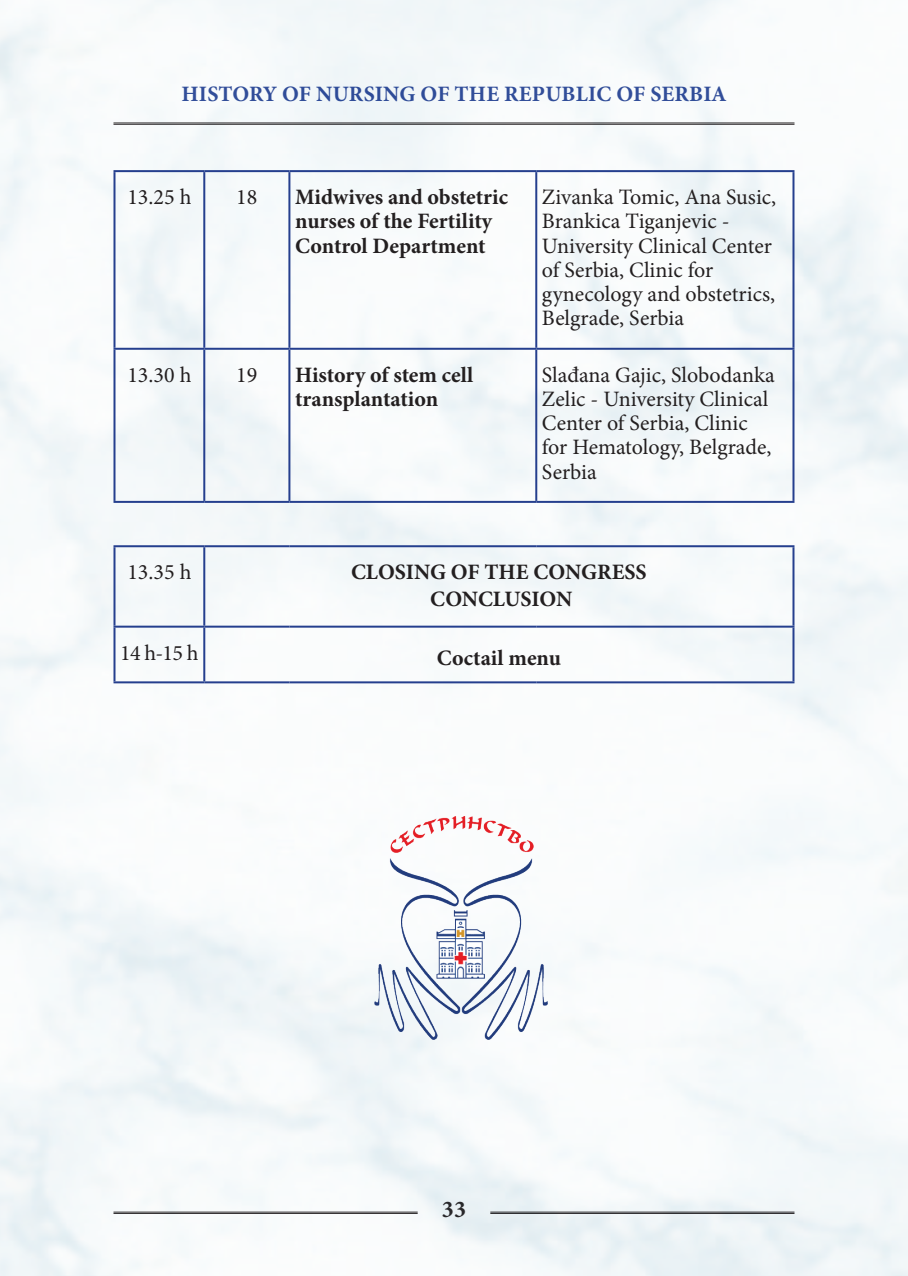
<style>
.page{position:relative;width:908px;height:1276px;background:#fff}
.page>*{position:absolute;margin:0;border:0;box-sizing:border-box;transform-origin:0 0}
.t1{font:700 24px "Minion Pro";color:#231f20}
.t2{font:22px/24.2px "Minion Pro";color:#231f20}
.t3{font:700 22px/24.2px "Minion Pro";color:#231f20}
.t4{font:700 22px "Minion Pro";letter-spacing:.01em;color:#253f8e}
</style>
<div class="page">
<img style="left:0;top:0;width:907px;height:1276px">
<hr style="left:113px;top:170px;width:91px;height:2px;background:#253f8e">
<hr style="left:113px;top:172px;width:2px;height:176px;background:#253f8e">
<hr style="left:204px;top:170px;width:85px;height:2px;background:#253f8e">
<hr style="left:203px;top:172px;width:2px;height:176px;background:#253f8e">
<hr style="left:289px;top:170px;width:247px;height:2px;background:#253f8e">
<hr style="left:288px;top:172px;width:2px;height:176px;background:#253f8e">
<hr style="left:536px;top:170px;width:258px;height:2px;background:#253f8e">
<hr style="left:535px;top:172px;width:2px;height:176px;background:#253f8e">
<hr style="left:792px;top:172px;width:2px;height:176px;background:#253f8e">
<hr style="left:113px;top:348px;width:91px;height:2px;background:#253f8e">
<hr style="left:113px;top:350px;width:2px;height:151px;background:#253f8e">
<hr style="left:204px;top:348px;width:85px;height:2px;background:#253f8e">
<hr style="left:203px;top:350px;width:2px;height:151px;background:#253f8e">
<hr style="left:289px;top:348px;width:247px;height:2px;background:#253f8e">
<hr style="left:288px;top:350px;width:2px;height:151px;background:#253f8e">
<hr style="left:536px;top:348px;width:258px;height:2px;background:#253f8e">
<hr style="left:535px;top:350px;width:2px;height:151px;background:#253f8e">
<hr style="left:792px;top:350px;width:2px;height:151px;background:#253f8e">
<hr style="left:113px;top:501px;width:91px;height:2px;background:#253f8e">
<hr style="left:204px;top:501px;width:85px;height:2px;background:#253f8e">
<hr style="left:289px;top:501px;width:247px;height:2px;background:#253f8e">
<hr style="left:536px;top:501px;width:258px;height:2px;background:#253f8e">
<hr style="left:113px;top:545px;width:91px;height:2px;background:#253f8e">
<hr style="left:113px;top:547px;width:2px;height:78px;background:#253f8e">
<hr style="left:204px;top:545px;width:85px;height:2px;background:#253f8e">
<hr style="left:203px;top:547px;width:2px;height:78px;background:#253f8e">
<hr style="left:289px;top:545px;width:247px;height:2px;background:#253f8e">
<hr style="left:536px;top:545px;width:258px;height:2px;background:#253f8e">
<hr style="left:792px;top:547px;width:2px;height:78px;background:#253f8e">
<hr style="left:113px;top:625px;width:91px;height:2px;background:#253f8e">
<hr style="left:113px;top:627px;width:2px;height:54px;background:#253f8e">
<hr style="left:204px;top:625px;width:85px;height:2px;background:#253f8e">
<hr style="left:203px;top:627px;width:2px;height:54px;background:#253f8e">
<hr style="left:289px;top:625px;width:247px;height:2px;background:#253f8e">
<hr style="left:536px;top:625px;width:258px;height:2px;background:#253f8e">
<hr style="left:792px;top:627px;width:2px;height:54px;background:#253f8e">
<hr style="left:113px;top:681px;width:91px;height:2px;background:#253f8e">
<hr style="left:204px;top:681px;width:85px;height:2px;background:#253f8e">
<hr style="left:289px;top:681px;width:247px;height:2px;background:#253f8e">
<hr style="left:536px;top:681px;width:258px;height:2px;background:#253f8e">
<img style="left:374px;top:816px;width:172px;height:223px">
<p class="t4" style="left:181px;top:79px;width:546px">HISTORY OF NURSING OF THE REPUBLIC OF SERBIA</p>
<p class="t2" style="left:127px;top:185px;width:65px">13.25 h</p>
<p class="t2" style="left:236px;top:185px;width:23px">18</p>
<p class="t3" style="left:295px;top:185px;width:214px">Midwives and obstetric nurses of the Fertility<br>Control Department</p>
<p class="t2" style="left:541px;top:185px;width:236px">Zivanka Tomic, Ana Susic,<br>Brankica Tiganjevic -<br>University Clinical Center of Serbia, Clinic for gynecology and obstetrics,<br>Belgrade, Serbia</p>
<p class="t2" style="left:127px;top:363px;width:65px">13.30 h</p>
<p class="t2" style="left:236px;top:363px;width:23px">19</p>
<p class="t3" style="left:295px;top:362px;width:179px">History of stem cell transplantation</p>
<p class="t2" style="left:541px;top:363px;width:234px">Slađana Gajic, Slobodanka<br>Zelic - University Clinical<br>Center of Serbia, Clinic for Hematology, Belgrade,<br>Serbia</p>
<p class="t2" style="left:127px;top:560px;width:65px">13.35 h</p>
<p class="t3" style="left:351px;top:559px;width:297px;line-height:26.4px;text-align:center">CLOSING OF THE CONGRESS<br>CONCLUSION</p>
<p class="t2" style="left:120px;top:640px;width:80px">14 h-15 h</p>
<p class="t3" style="left:436px;top:646px;width:126px">Coctail menu</p>
<p class="t1" style="left:442px;top:1192px;width:25px">33</p>
</div>
